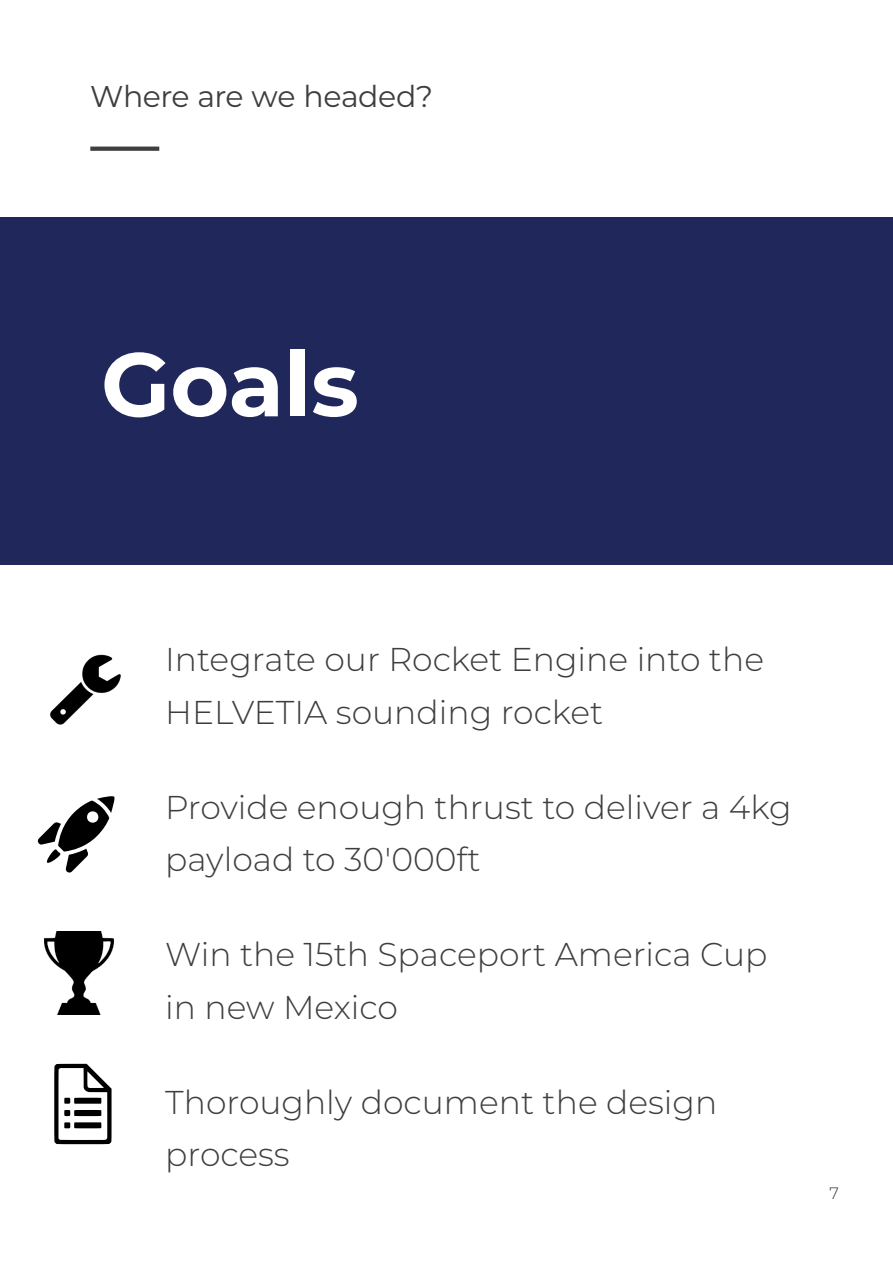
<style>
.page{position:relative;width:893px;height:1263px;background:#fff}
.page>*{position:absolute;margin:0;border:0;box-sizing:border-box;transform-origin:0 0}
.title_1_copy{font:700 90px "Montserrat";color:#fff}
.BT_Bullet{font:300 33px/52.5px "Montserrat";color:#3e3e3f}
.H_4{font:30px "Montserrat";letter-spacing:-.015em;color:#3e3e3f}
.t1{font:300 16.5px "Montserrat";color:#3e3e3f}
</style>
<div class="page">
<div style="left:0;top:217px;width:893px;height:347px;background:#20275b"></div>
<svg style="left:90px;top:147px;width:69px;height:4px"></svg>
<svg style="left:37px;top:796px;width:78px;height:77px"></svg>
<img style="left:50px;top:654px;width:71px;height:71px">
<svg style="left:54px;top:1064px;width:58px;height:80px"></svg>
<img style="left:44px;top:932px;width:69px;height:82px">
<p class="H_4" style="left:90px;top:75px;width:344px">Where are we headed?</p>
<p class="title_1_copy" style="left:101px;top:319px;width:259px">Goals</p>
<p class="BT_Bullet" style="left:165px;top:632px;width:600px">Integrate our Rocket Engine into the<br>HELVETIA sounding rocket</p>
<p class="BT_Bullet" style="left:165px;top:780px;width:628px">Provide enough thrust to deliver a 4kg payload to 30'000ft</p>
<p class="BT_Bullet" style="left:165px;top:927px;width:604px">Win the 15th Spaceport America Cup in new Mexico</p>
<p class="BT_Bullet" style="left:165px;top:1075px;width:554px">Thoroughly document the design process</p>
<p class="t1" style="left:829px;top:1182px;width:11px">7</p>
</div>
